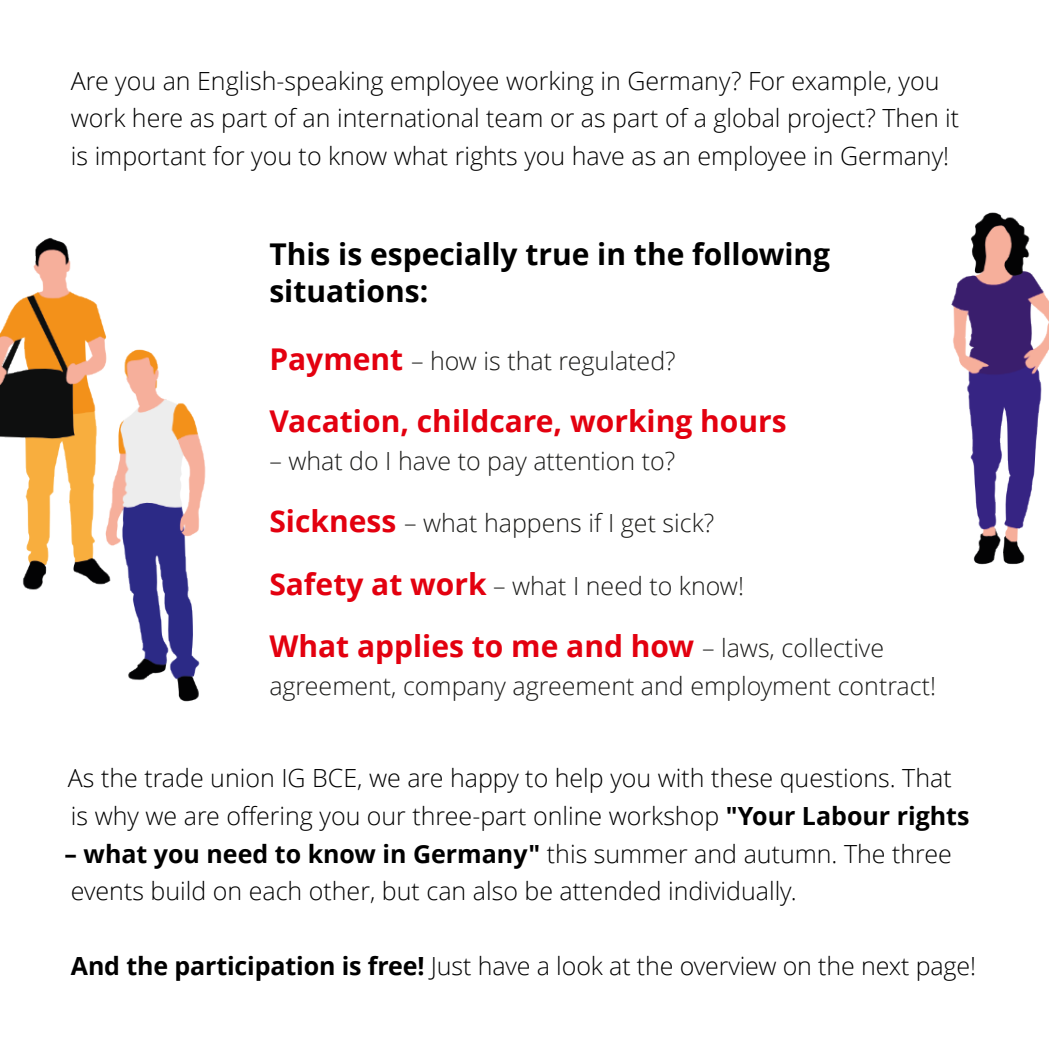
<style>
.page{position:relative;width:1049px;height:1049px;background:#fff}
.page>*{position:absolute;margin:0;border:0;box-sizing:border-box;transform-origin:0 0}
.t1{font:700 30px "Open Sans";color:#e3000f}
.t2{font:700 30px/37.5px "Open Sans";color:#000}
.t3{font:300 25px/37.5px "Open Sans";color:#000}
.t4{font:300 25px "Open Sans";color:#1a1a18}
.s1{font-weight:700;font-size:30px;color:#e3000f}
.s2{font-weight:300;font-size:25px;color:#1a1a18}
.s3{font-weight:700}
</style>
<div class="page">
<img style="left:0;top:212px;width:1049px;height:489px">
<p class="t3" style="left:71px;top:65px;width:890px">Are you an English-speaking employee working in Germany? For example, you work here as part of an international team or as part of a global project? Then it is important for you to know what rights you have as an employee in Germany!</p>
<p class="t2" style="left:269px;top:238px;width:562px">This is especially true in the following situations:</p>
<p class="t4" style="left:269px;top:351px;width:408px"><span class="s1">Payment</span> – how is that regulated?</p>
<p class="t1" style="left:269px;top:409px;width:519px">Vacation, childcare, working hours</p>
<p class="t4" style="left:269px;top:451px;width:407px">– what do I have to pay attention to?</p>
<p class="t4" style="left:269px;top:513px;width:446px"><span class="s1">Sickness</span> – what happens if I get sick?</p>
<p class="t4" style="left:269px;top:576px;width:476px"><span class="s1">Safety at work</span> – what I need to know!</p>
<p class="t1" style="left:269px;top:634px;width:616px">What applies to me and how <span class="s2">– laws, collective</span></p>
<p class="t4" style="left:269px;top:676px;width:668px">agreement, company agreement and employment contract!</p>
<p class="t3" style="left:68px;top:762px;width:903px">As the trade union IG BCE, we are happy to help you with these questions. That is why we are offering you our three-part online workshop <span class="s3">"Your Labour rights</span></p>
<p class="t3" style="left:65px;top:837px;width:889px"><span class="s3">– what you need to know in Germany"</span> this summer and autumn. The three events build on each other, but can also be attended individually.</p>
<p class="t3" style="left:71px;top:950px;width:907px"><span class="s3">And the participation is free!</span> Just have a look at the overview on the next page!</p>
</div>
